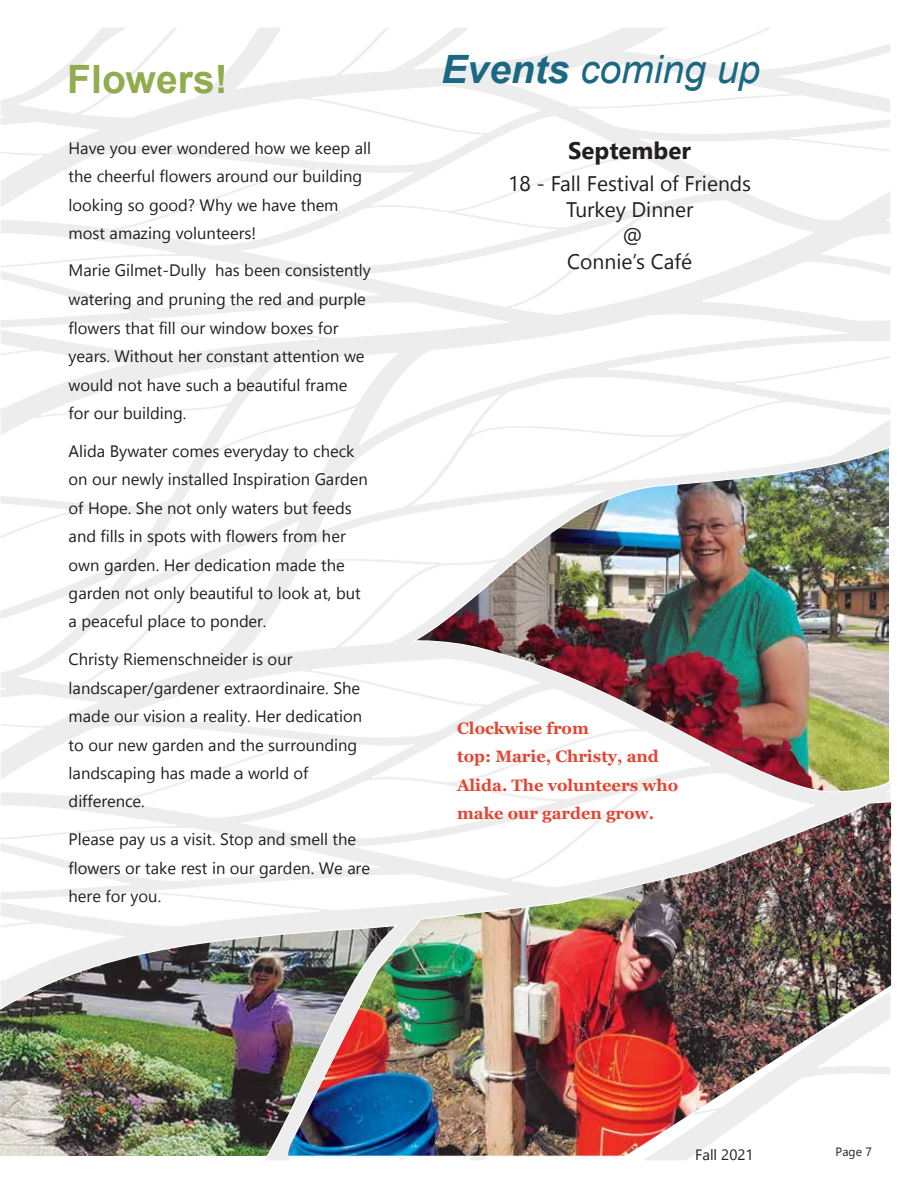
<style>
.page{position:relative;width:918px;height:1188px;background:#fff}
.page>*{position:absolute;margin:0;border:0;box-sizing:border-box;transform-origin:0 0}
.t1{font:italic 39px "Arial";color:#1a6881}
.t2{font:700 39px "Arial";color:#91ac4e}
.t3{font:700 24px "Gadugi";color:#231f20}
.t4{font:21px/26.2px "Gadugi";color:#231f20;text-align:center}
.t5{font:16.5px/28.5px "Gadugi";color:#231f20}
.t6{font:700 16.5px/28.5px "Georgia";color:#e14733}
.t7{font:15px "Gadugi";color:#231f20}
.t8{font:12px "Gadugi";color:#231f20}
.s1{font-weight:700}
</style>
<div class="page">
<img style="left:0;top:28px;width:890px;height:1132px">
<img style="left:285px;top:800px;width:607px;height:357px">
<h1 class="t2" style="left:67px;top:52px;width:162px">Flowers!</h1>
<p class="t5" style="left:69px;top:133px;width:304px">Have you ever wondered how we keep all the cheerful flowers around our building looking so good? Why we have them most amazing volunteers!</p>
<p class="t5" style="left:69px;top:256px;width:304px">Marie Gilmet-Dully has been consistently watering and pruning the red and purple flowers that fill our window boxes for years. Without her constant attention we would not have such a beautiful frame for our building.</p>
<p class="t5" style="left:69px;top:436px;width:301px">Alida Bywater comes everyday to check on our newly installed Inspiration Garden of Hope. She not only waters but feeds and fills in spots with flowers from her own garden. Her dedication made the garden not only beautiful to look at, but a peaceful place to ponder.</p>
<p class="t5" style="left:69px;top:645px;width:295px">Christy Riemenschneider is our landscaper/gardener extraordinaire. She made our vision a reality. Her dedication to our new garden and the surrounding landscaping has made a world of difference.</p>
<p class="t5" style="left:69px;top:825px;width:303px">Please pay us a visit. Stop and smell the flowers or take rest in our garden. We are here for you.</p>
<h1 class="t1" style="left:441px;top:44px;width:320px"><span class="s1">Events</span> coming up</h1>
<h2 class="t3" style="left:568px;top:136px;width:124px">September</h2>
<p class="t4" style="left:508px;top:170px;width:245px">18 - Fall Festival of Friends<br>Turkey Dinner<br>@<br>Connie’s Café</p>
<p class="t6" style="left:457px;top:714px;width:223px">Clockwise from<br>top: Marie, Christy, and<br>Alida. The volunteers who make our garden grow.</p>
<p class="t7" style="left:695px;top:1145px;width:60px">Fall 2021</p>
<p class="t8" style="left:836px;top:1145px;width:38px">Page 7</p>
</div>
